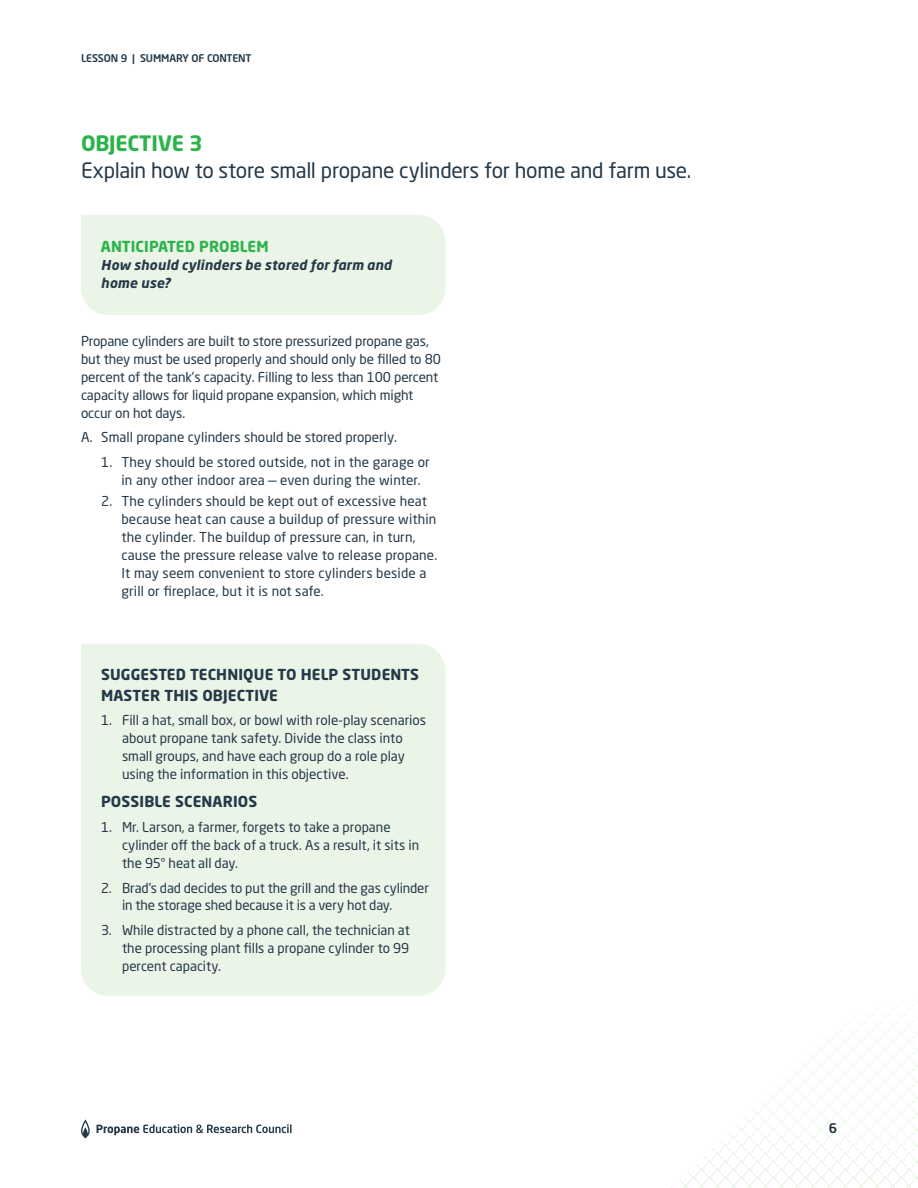
<style>
.page{position:relative;width:918px;height:1188px;background:#fff}
.page>*{position:absolute;margin:0;border:0;box-sizing:border-box;transform-origin:0 0}
.t1{font:21px "Neo Sans W1 G";letter-spacing:-.015em;color:#253948}
.t2{font:700 21px "Neo Sans W1 G";letter-spacing:-.01em;color:#2cb34a}
.t3{font:700 15px/21px "Neo Sans W1 G";letter-spacing:.01em;color:#253948}
.t4{font:700 15px "Neo Sans W1 G";letter-spacing:.01em;color:#2cb34a}
.t5{font:13.5px/18px "Neo Sans W1 G";letter-spacing:-.005em;color:#253948}
.t6{font:italic 700 13.5px/18px "Neo Sans W1 G";letter-spacing:.015em;color:#253948}
.t7{font:500 13.2px "Neo Sans W1 G";color:#1c2b39}
.t8{font:500 10.5px "Neo Sans W1 G";letter-spacing:-.01em;color:#253948}
</style>
<div class="page">
<div style="left:81px;top:215px;width:365px;height:100px;background:#eaf4e7"></div>
<svg style="left:671px;top:1000px;width:247px;height:188px"></svg>
<svg style="left:81px;top:1119px;width:9px;height:19px"></svg>
<svg style="left:97px;top:1124px;width:195px;height:11px"></svg>
<div style="left:81px;top:644px;width:365px;height:352px;background:#eaf4e7"></div>
<p class="t8" style="left:81px;top:52px;width:172px">LESSON 9 | SUMMARY OF CONTENT</p>
<h1 class="t2" style="left:81px;top:130px;width:123px">OBJECTIVE 3</h1>
<h1 class="t1" style="left:81px;top:157px;width:612px">Explain how to store small propane cylinders for home and farm use.</h1>
<p class="t4" style="left:101px;top:237px;width:169px">ANTICIPATED PROBLEM</p>
<p class="t6" style="left:101px;top:256px;width:292px">How should cylinders be stored for farm and home use?</p>
<p class="t5" style="left:81px;top:331px;width:361px">Propane cylinders are built to store pressurized propane gas, but they must be used properly and should only be filled to 80 percent of the tank’s capacity. Filling to less than 100 percent capacity allows for liquid propane expansion, which might occur on hot days.</p>
<p class="t5" style="left:81px;top:428px;width:318px">A. Small propane cylinders should be stored properly.</p>
<p class="t5" style="left:122px;top:453px;width:310px;text-indent:-20px">1. They should be stored outside, not in the garage or in any other indoor area — even during the winter.</p>
<p class="t5" style="left:122px;top:492px;width:317px;text-indent:-20px">2. The cylinders should be kept out of excessive heat because heat can cause a buildup of pressure within the cylinder. The buildup of pressure can, in turn, cause the pressure release valve to release propane.<br>It may seem convenient to store cylinders beside a grill or fireplace, but it is not safe.</p>
<p class="t3" style="left:101px;top:663px;width:319px">SUGGESTED TECHNIQUE TO HELP STUDENTS<br>MASTER THIS OBJECTIVE</p>
<p class="t5" style="left:122px;top:711px;width:306px;text-indent:-21px">1. Fill a hat, small box, or bowl with role-play scenarios about propane tank safety. Divide the class into small groups, and have each group do a role play using the information in this objective.</p>
<p class="t3" style="left:101px;top:791px;width:158px">POSSIBLE SCENARIOS</p>
<p class="t5" style="left:122px;top:818px;width:299px;text-indent:-21px">1. Mr. Larson, a farmer, forgets to take a propane cylinder off the back of a truck. As a result, it sits in the 95° heat all day.</p>
<p class="t5" style="left:122px;top:878px;width:308px;text-indent:-21px">2. Brad’s dad decides to put the grill and the gas cylinder in the storage shed because it is a very hot day.</p>
<p class="t5" style="left:122px;top:921px;width:289px;text-align:justify;text-indent:-21px">3. While distracted by a phone call, the technician at the processing plant fills a propane cylinder to 99 percent capacity.</p>
<p class="t7" style="left:829px;top:1120px;width:10px">6</p>
</div>
